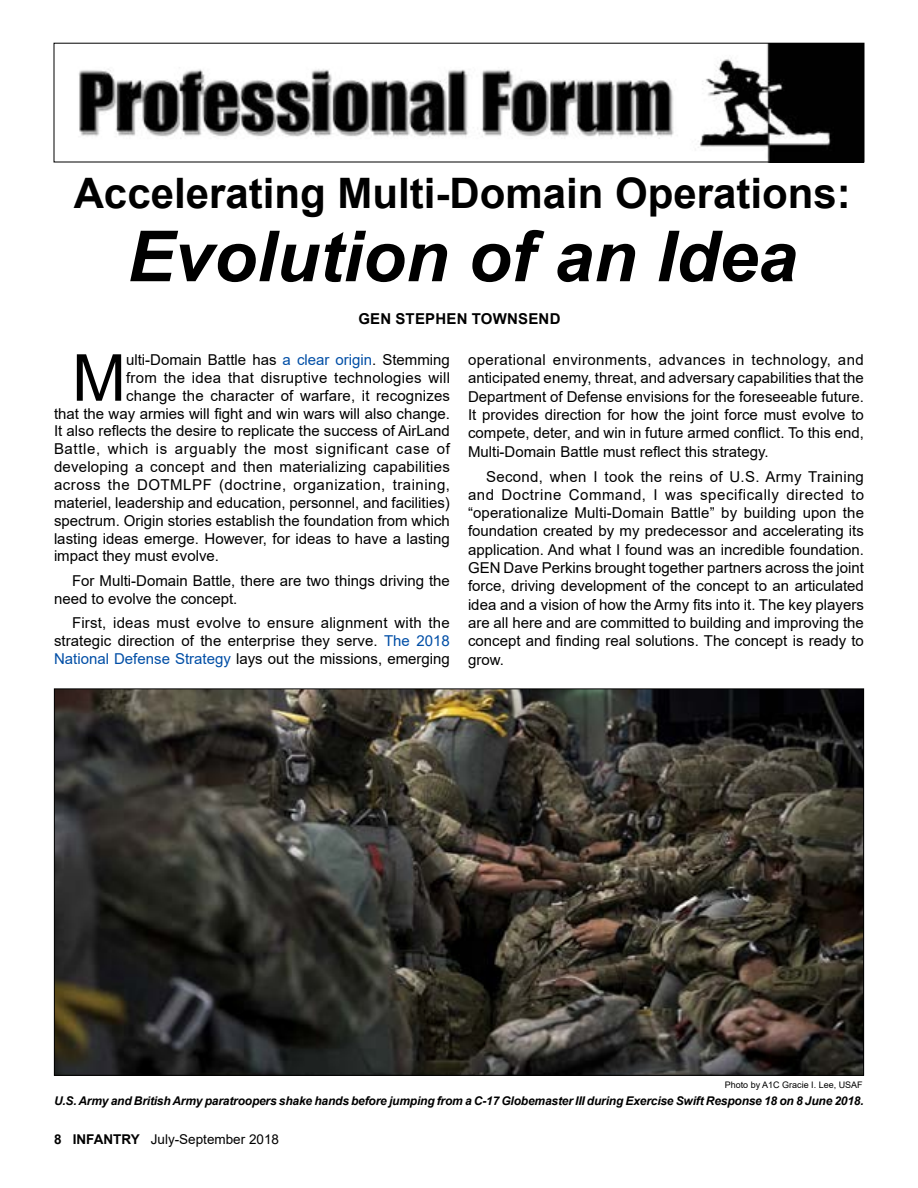
<style>
.page{position:relative;width:918px;height:1188px;background:#fff}
.page>*{position:absolute;margin:0;border:0;box-sizing:border-box;transform-origin:0 0}
.t1{font:italic 700 70.5px "Arial";color:#000}
.t2{font:64.8px "Arial";color:#000}
.t3{font:700 42px "Arial";color:#000}
.t4{font:15px/18.3px "Arial";color:#000;text-align:justify}
.t5{font:15px "Arial";letter-spacing:.035em;color:#000}
.t6{font:15px "Arial";letter-spacing:.04em;color:#000}
.t7{font:15px "Arial";letter-spacing:.02em;color:#000}
.t8{font:700 15px "Arial";letter-spacing:.015em;color:#000}
.t9{font:13.5px "Arial";color:#000}
.t10{font:italic 700 12px "Arial";letter-spacing:-.015em;color:#000}
.t11{font:9px "Arial";color:#000}
.s1{color:#004ea6}
.s2{font-weight:700}
</style>
<div class="page">
<img style="left:56px;top:690px;width:806px;height:384px">
<img style="left:79px;top:45px;width:783px;height:115px">
<div style="left:54px;top:43px;width:810px;height:119px;border:1px solid #000"></div>
<h3 class="t3" style="left:74px;top:164px;width:779px">Accelerating Multi-Domain Operations:</h3>
<h1 class="t1" style="left:127px;top:209px;width:671px">Evolution of an Idea</h1>
<p class="t8" style="left:358px;top:309px;width:204px">GEN STEPHEN TOWNSEND</p>
<h2 class="t2" style="left:72px;top:333px;width:56px">M</h2>
<p class="t4" style="left:126px;top:351px;width:325px">ulti-Domain Battle has <span class="s1">a clear origin</span>. Stemming</p>
<p class="t7" style="left:126px;top:367px;width:326px">from the idea that disruptive technologies will</p>
<p class="t4" style="left:126px;top:386px;width:326px">change the character of warfare, it recognizes</p>
<p class="t4" style="left:54px;top:404px;width:397px">that the way armies will fight and win wars will also change.</p>
<p class="t4" style="left:54px;top:422px;width:397px">It also reflects the desire to replicate the success of AirLand</p>
<p class="t6" style="left:54px;top:439px;width:398px">Battle, which is arguably the most significant case of</p>
<p class="t4" style="left:54px;top:458px;width:397px">developing a concept and then materializing capabilities</p>
<p class="t5" style="left:54px;top:474px;width:398px">across the DOTMLPF (doctrine, organization, training,</p>
<p class="t4" style="left:54px;top:493px;width:397px">materiel, leadership and education, personnel, and facilities)</p>
<p class="t4" style="left:54px;top:511px;width:397px">spectrum. Origin stories establish the foundation from which</p>
<p class="t4" style="left:54px;top:529px;width:397px">lasting ideas emerge. However, for ideas to have a lasting</p>
<p class="t4" style="left:54px;top:547px;width:167px">impact they must evolve.</p>
<p class="t4" style="left:54px;top:572px;width:397px;line-height:17.9px;text-indent:18px">For Multi-Domain Battle, there are two things driving the need to evolve the concept.</p>
<p class="t4" style="left:54px;top:614px;width:397px;text-indent:18px">First, ideas must evolve to ensure alignment with the strategic direction of the enterprise they serve. <span class="s1">The 2018<br>National Defense Strategy</span> lays out the missions, emerging</p>
<p class="t4" style="left:468px;top:351px;width:398px">operational environments, advances in technology, and anticipated enemy, threat, and adversary capabilities that the Department of Defense envisions for the foreseeable future.<br>It provides direction for how the joint force must evolve to compete, deter, and win in future armed conflict. To this end, Multi-Domain Battle must reflect this strategy.</p>
<p class="t4" style="left:468px;top:467px;width:398px;text-indent:18px">Second, when I took the reins of U.S. Army Training and Doctrine Command, I was specifically directed to “operationalize Multi-Domain Battle” by building upon the foundation created by my predecessor and accelerating its application. And what I found was an incredible foundation.<br>GEN Dave Perkins brought together partners across the joint force, driving development of the concept to an articulated idea and a vision of how the Army fits into it. The key players are all here and are committed to building and improving the concept and finding real solutions. The concept is ready to grow.</p>
<p class="t11" style="left:725px;top:1079px;width:140px">Photo by A1C Gracie I. Lee, USAF</p>
<p class="t10" style="left:54px;top:1093px;width:811px">U.S. Army and British Army paratroopers shake hands before jumping from a C-17 Globemaster III during Exercise Swift Response 18 on 8 June 2018.</p>
<p class="t9" style="left:54px;top:1130px;width:227px"><span class="s2">8 INFANTRY</span> July-September 2018</p>
</div>
